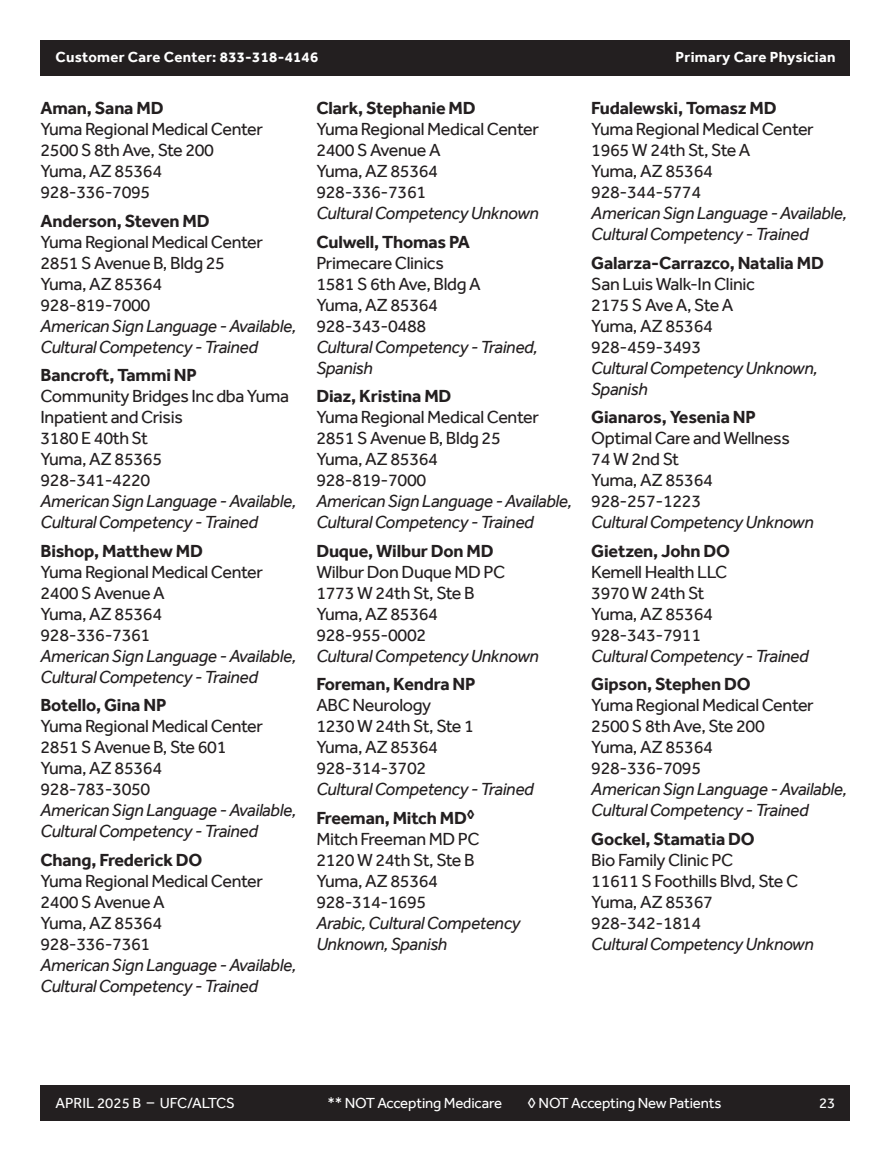
<style>
.page{position:relative;width:891px;height:1161px;background:#fff}
.page>*{position:absolute;margin:0;border:0;box-sizing:border-box;transform-origin:0 0}
.t1{font:18px/21px "Effra";letter-spacing:-.02em;color:#231f20}
.t2{font:italic 18px/21px "Effra";letter-spacing:-.02em;color:#231f20}
.t3{font:700 18px "Effra";letter-spacing:-.01em;color:#231f20}
.t4{font:15px "Effra";letter-spacing:-.01em;color:#fff}
.t5{font:700 15px "Effra";letter-spacing:.02em;color:#fff}
</style>
<div class="page">
<div style="left:40px;top:40px;width:810px;height:36px;background:#231f20"></div>
<div style="left:40px;top:1085px;width:810px;height:35px;background:#231f20"></div>
<p class="t5" style="left:56px;top:48px;width:264px">Customer Care Center: 833-318-4146</p>
<p class="t5" style="left:676px;top:48px;width:161px">Primary Care Physician</p>
<h6 class="t3" style="left:40px;top:97px;width:125px">Aman, Sana MD</h6>
<p class="t1" style="left:40px;top:118px;width:224px">Yuma Regional Medical Center</p>
<p class="t1" style="left:40px;top:139px;width:175px">2500 S 8th Ave, Ste 200<br>Yuma, AZ 85364</p>
<p class="t1" style="left:40px;top:181px;width:111px">928-336-7095</p>
<h6 class="t3" style="left:40px;top:210px;width:171px">Anderson, Steven MD</h6>
<p class="t1" style="left:40px;top:231px;width:224px">Yuma Regional Medical Center</p>
<p class="t1" style="left:40px;top:252px;width:186px">2851 S Avenue B, Bldg 25<br>Yuma, AZ 85364</p>
<p class="t1" style="left:40px;top:294px;width:111px">928-819-7000</p>
<p class="t2" style="left:40px;top:315px;width:257px">American Sign Language - Available,<br>Cultural Competency - Trained</p>
<h6 class="t3" style="left:40px;top:364px;width:158px">Bancroft, Tammi NP</h6>
<p class="t1" style="left:40px;top:385px;width:250px">Community Bridges Inc dba Yuma<br>Inpatient and Crisis</p>
<p class="t1" style="left:40px;top:427px;width:123px">3180 E 40th St<br>Yuma, AZ 85365</p>
<p class="t1" style="left:40px;top:469px;width:111px">928-341-4220</p>
<p class="t2" style="left:40px;top:490px;width:257px">American Sign Language - Available,<br>Cultural Competency - Trained</p>
<h6 class="t3" style="left:40px;top:540px;width:164px">Bishop, Matthew MD</h6>
<p class="t1" style="left:40px;top:561px;width:224px">Yuma Regional Medical Center</p>
<p class="t1" style="left:40px;top:582px;width:126px">2400 S Avenue A<br>Yuma, AZ 85364</p>
<p class="t1" style="left:40px;top:624px;width:111px">928-336-7361</p>
<p class="t2" style="left:40px;top:645px;width:257px">American Sign Language - Available,<br>Cultural Competency - Trained</p>
<h6 class="t3" style="left:40px;top:695px;width:128px">Botello, Gina NP</h6>
<p class="t1" style="left:40px;top:716px;width:224px">Yuma Regional Medical Center</p>
<p class="t1" style="left:40px;top:737px;width:187px">2851 S Avenue B, Ste 601<br>Yuma, AZ 85364</p>
<p class="t1" style="left:40px;top:779px;width:111px">928-783-3050</p>
<p class="t2" style="left:40px;top:800px;width:257px">American Sign Language - Available,<br>Cultural Competency - Trained</p>
<h6 class="t3" style="left:40px;top:849px;width:163px">Chang, Frederick DO</h6>
<p class="t1" style="left:40px;top:870px;width:224px">Yuma Regional Medical Center</p>
<p class="t1" style="left:40px;top:891px;width:126px">2400 S Avenue A<br>Yuma, AZ 85364</p>
<p class="t1" style="left:40px;top:933px;width:111px">928-336-7361</p>
<p class="t2" style="left:40px;top:954px;width:257px">American Sign Language - Available,<br>Cultural Competency - Trained</p>
<h6 class="t3" style="left:316px;top:97px;width:161px">Clark, Stephanie MD</h6>
<p class="t1" style="left:316px;top:118px;width:224px">Yuma Regional Medical Center</p>
<p class="t1" style="left:316px;top:139px;width:126px">2400 S Avenue A<br>Yuma, AZ 85364</p>
<p class="t1" style="left:316px;top:181px;width:111px">928-336-7361</p>
<p class="t2" style="left:316px;top:202px;width:224px">Cultural Competency Unknown</p>
<h6 class="t3" style="left:316px;top:231px;width:155px">Culwell, Thomas PA</h6>
<p class="t1" style="left:316px;top:252px;width:129px">Primecare Clinics</p>
<p class="t1" style="left:316px;top:273px;width:166px">1581 S 6th Ave, Bldg A<br>Yuma, AZ 85364</p>
<p class="t1" style="left:316px;top:315px;width:111px">928-343-0488</p>
<p class="t2" style="left:316px;top:336px;width:223px">Cultural Competency - Trained,<br>Spanish</p>
<h6 class="t3" style="left:316px;top:385px;width:137px">Diaz, Kristina MD</h6>
<p class="t1" style="left:316px;top:406px;width:224px">Yuma Regional Medical Center</p>
<p class="t1" style="left:316px;top:427px;width:186px">2851 S Avenue B, Bldg 25<br>Yuma, AZ 85364</p>
<p class="t1" style="left:316px;top:469px;width:111px">928-819-7000</p>
<p class="t2" style="left:316px;top:490px;width:257px">American Sign Language - Available,<br>Cultural Competency - Trained</p>
<h6 class="t3" style="left:316px;top:540px;width:179px">Duque, Wilbur Don MD</h6>
<p class="t1" style="left:316px;top:561px;width:191px">Wilbur Don Duque MD PC</p>
<p class="t1" style="left:316px;top:582px;width:160px">1773 W 24th St, Ste B<br>Yuma, AZ 85364</p>
<p class="t1" style="left:316px;top:624px;width:111px">928-955-0002</p>
<p class="t2" style="left:316px;top:645px;width:224px">Cultural Competency Unknown</p>
<h6 class="t3" style="left:316px;top:674px;width:161px">Foreman, Kendra NP</h6>
<p class="t1" style="left:316px;top:695px;width:116px">ABC Neurology</p>
<p class="t1" style="left:316px;top:716px;width:159px">1230 W 24th St, Ste 1<br>Yuma, AZ 85364</p>
<p class="t1" style="left:316px;top:758px;width:111px">928-314-3702</p>
<p class="t2" style="left:316px;top:779px;width:219px">Cultural Competency - Trained</p>
<h6 class="t3" style="left:316px;top:807px;width:160px">Freeman, Mitch MD<sup>◊</sup></h6>
<p class="t1" style="left:316px;top:828px;width:165px">Mitch Freeman MD PC</p>
<p class="t1" style="left:316px;top:849px;width:160px">2120 W 24th St, Ste B<br>Yuma, AZ 85364</p>
<p class="t1" style="left:316px;top:891px;width:111px">928-314-1695</p>
<p class="t2" style="left:316px;top:912px;width:206px">Arabic, Cultural Competency<br>Unknown, Spanish</p>
<h6 class="t3" style="left:591px;top:97px;width:187px">Fudalewski, Tomasz MD</h6>
<p class="t1" style="left:591px;top:118px;width:224px">Yuma Regional Medical Center</p>
<p class="t1" style="left:591px;top:139px;width:161px">1965 W 24th St, Ste A<br>Yuma, AZ 85364</p>
<p class="t1" style="left:591px;top:181px;width:111px">928-344-5774</p>
<p class="t2" style="left:591px;top:202px;width:257px">American Sign Language - Available,<br>Cultural Competency - Trained</p>
<h6 class="t3" style="left:591px;top:252px;width:234px">Galarza-Carrazco, Natalia MD</h6>
<p class="t1" style="left:591px;top:273px;width:165px">San Luis Walk-In Clinic</p>
<p class="t1" style="left:591px;top:294px;width:144px">2175 S Ave A, Ste A<br>Yuma, AZ 85364</p>
<p class="t1" style="left:591px;top:336px;width:111px">928-459-3493</p>
<p class="t2" style="left:591px;top:357px;width:228px">Cultural Competency Unknown,<br>Spanish</p>
<h6 class="t3" style="left:591px;top:406px;width:166px">Gianaros, Yesenia NP</h6>
<p class="t1" style="left:591px;top:427px;width:200px">Optimal Care and Wellness</p>
<p class="t1" style="left:591px;top:448px;width:123px">74 W 2nd St<br>Yuma, AZ 85364</p>
<p class="t1" style="left:591px;top:490px;width:111px">928-257-1223</p>
<p class="t2" style="left:591px;top:511px;width:224px">Cultural Competency Unknown</p>
<h6 class="t3" style="left:591px;top:540px;width:140px">Gietzen, John DO</h6>
<p class="t1" style="left:591px;top:561px;width:138px">Kemell Health LLC</p>
<p class="t1" style="left:591px;top:582px;width:123px">3970 W 24th St<br>Yuma, AZ 85364</p>
<p class="t1" style="left:591px;top:624px;width:111px">928-343-7911</p>
<p class="t2" style="left:591px;top:645px;width:219px">Cultural Competency - Trained</p>
<h6 class="t3" style="left:591px;top:674px;width:161px">Gipson, Stephen DO</h6>
<p class="t1" style="left:591px;top:695px;width:224px">Yuma Regional Medical Center</p>
<p class="t1" style="left:591px;top:716px;width:175px">2500 S 8th Ave, Ste 200<br>Yuma, AZ 85364</p>
<p class="t1" style="left:591px;top:758px;width:111px">928-336-7095</p>
<p class="t2" style="left:591px;top:779px;width:257px">American Sign Language - Available,<br>Cultural Competency - Trained</p>
<h6 class="t3" style="left:591px;top:828px;width:165px">Gockel, Stamatia DO</h6>
<p class="t1" style="left:591px;top:849px;width:144px">Bio Family Clinic PC</p>
<p class="t1" style="left:591px;top:870px;width:208px">11611 S Foothills Blvd, Ste C<br>Yuma, AZ 85367</p>
<p class="t1" style="left:591px;top:912px;width:111px">928-342-1814</p>
<p class="t2" style="left:591px;top:933px;width:224px">Cultural Competency Unknown</p>
<p class="t4" style="left:56px;top:1094px;width:181px">APRIL 2025 B – UFC/ALTCS</p>
<p class="t4" style="left:327px;top:1094px;width:176px">** NOT Accepting Medicare</p>
<p class="t4" style="left:528px;top:1094px;width:195px">◊ NOT Accepting New Patients</p>
<p class="t4" style="left:819px;top:1094px;width:18px">23</p>
</div>
